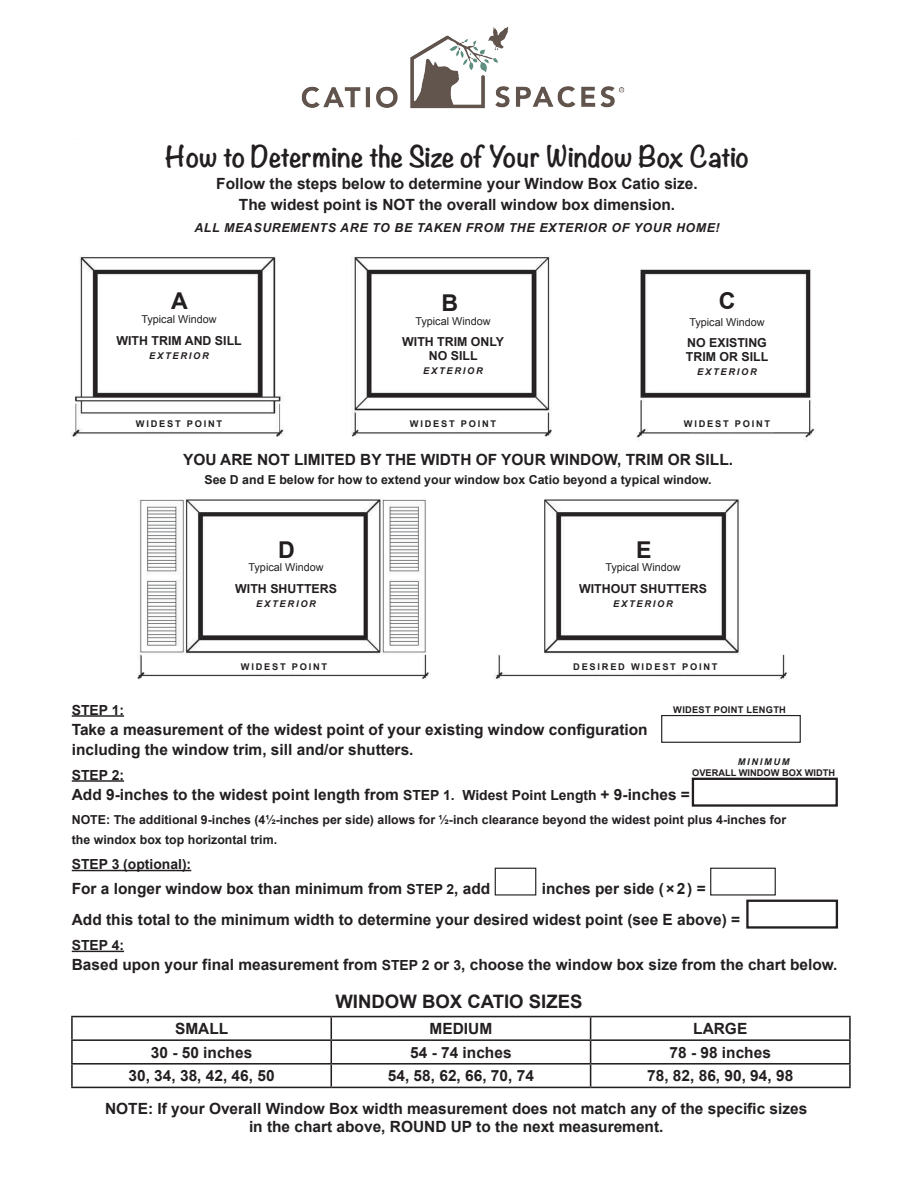
<style>
.page{position:relative;width:918px;height:1188px;background:#fff}
.page>*{position:absolute;margin:0;border:0;box-sizing:border-box;transform-origin:0 0}
.t1{font:700 26.25px "Noteworthy";color:#231f20}
.t2{font:700 23.25px "Arial";color:#231f20}
.t3{font:700 18.6px "Arial";color:#231f20}
.t4{font:700 15.45px/21.6px "Arial";color:#231f20;text-align:center}
.t5{font:700 13.95px "Arial";color:#231f20}
.t6{font:700 12.3px/14px "Arial";color:#231f20}
.t7{font:italic 700 12.3px "Arial";letter-spacing:.05em;color:#231f20}
.t8{font:10.8px "Arial";color:#231f20}
.t9{font:700 9.3px "Arial";letter-spacing:.19em;color:#231f20}
.t10{font:italic 700 9.3px "Arial";letter-spacing:.19em;color:#231f20}
.t11{font:700 9.3px/10.8px "Arial";color:#231f20;text-align:center}
.t12{font:700 9.3px "Arial";letter-spacing:.03em;color:#231f20}
.s1{font-size:13.95px}
.s2{font-style:italic}
</style>
<div class="page">
<svg style="left:71px;top:715px;width:780px;height:374px"></svg>
<hr style="left:48px;top:138px;width:816px;height:3px;background:#f58b30">
<img style="left:71px;top:256px;width:744px;height:182px">
<hr style="left:71px;top:1016px;width:260px;height:1px;background:#231f20">
<hr style="left:71px;top:1017px;width:2px;height:22px;background:#231f20">
<hr style="left:331px;top:1016px;width:260px;height:1px;background:#231f20">
<hr style="left:330px;top:1017px;width:2px;height:22px;background:#231f20">
<hr style="left:591px;top:1016px;width:260px;height:1px;background:#231f20">
<hr style="left:849px;top:1017px;width:2px;height:22px;background:#231f20">
<hr style="left:71px;top:1039px;width:260px;height:2px;background:#231f20">
<hr style="left:71px;top:1041px;width:2px;height:22px;background:#231f20">
<hr style="left:331px;top:1039px;width:260px;height:2px;background:#231f20">
<hr style="left:330px;top:1041px;width:2px;height:22px;background:#231f20">
<hr style="left:591px;top:1039px;width:260px;height:2px;background:#231f20">
<hr style="left:849px;top:1041px;width:2px;height:22px;background:#231f20">
<hr style="left:71px;top:1063px;width:260px;height:2px;background:#231f20">
<hr style="left:71px;top:1065px;width:2px;height:22px;background:#231f20">
<hr style="left:331px;top:1063px;width:260px;height:2px;background:#231f20">
<hr style="left:330px;top:1065px;width:2px;height:22px;background:#231f20">
<hr style="left:591px;top:1063px;width:260px;height:2px;background:#231f20">
<svg style="left:590px;top:1017px;width:1px;height:70px"></svg>
<hr style="left:849px;top:1065px;width:2px;height:22px;background:#231f20">
<hr style="left:71px;top:1087px;width:260px;height:1px;background:#231f20">
<hr style="left:331px;top:1087px;width:260px;height:1px;background:#231f20">
<hr style="left:591px;top:1087px;width:260px;height:1px;background:#231f20">
<hr style="left:72px;top:715px;width:52px;height:2px;background:#231f20">
<hr style="left:72px;top:780px;width:52px;height:2px;background:#231f20">
<hr style="left:72px;top:870px;width:119px;height:1px;background:#231f20">
<hr style="left:72px;top:951px;width:52px;height:1px;background:#231f20">
<div style="left:661px;top:715px;width:140px;height:28px;border:1px solid #231f20"></div>
<div style="left:692px;top:778px;width:146px;height:29px;border:2px solid #231f20"></div>
<div style="left:495px;top:868px;width:41px;height:28px;border:1px solid #231f20"></div>
<div style="left:710px;top:868px;width:66px;height:28px;border:1px solid #231f20"></div>
<div style="left:746px;top:900px;width:92px;height:29px;border:2px solid #231f20"></div>
<img style="left:137px;top:499px;width:650px;height:181px">
<img style="left:301px;top:26px;width:324px;height:83px">
<p class="t1" style="left:165px;top:133px;width:586px">How to Determine the Size of Your Window Box Catio</p>
<p class="t4" style="left:216px;top:173px;width:483px">Follow the steps below to determine your Window Box Catio size.<br>The widest point is NOT the overall window box dimension.</p>
<p class="t7" style="left:194px;top:220px;width:527px">ALL MEASUREMENTS ARE TO BE TAKEN FROM THE EXTERIOR OF YOUR HOME!</p>
<p class="t2" style="left:171px;top:285px;width:18px">A</p>
<p class="t2" style="left:442px;top:287px;width:18px">B</p>
<p class="t2" style="left:719px;top:285px;width:18px">C</p>
<p class="t8" style="left:141px;top:312px;width:77px">Typical Window</p>
<p class="t6" style="left:117px;top:334px;width:127px">WITH TRIM AND SILL</p>
<p class="t10" style="left:149px;top:349px;width:61px">EXTERIOR</p>
<p class="t8" style="left:415px;top:314px;width:77px">Typical Window</p>
<p class="t6" style="left:402px;top:335px;width:103px;text-align:center">WITH TRIM ONLY<br>NO SILL</p>
<p class="t10" style="left:423px;top:365px;width:61px">EXTERIOR</p>
<p class="t8" style="left:689px;top:315px;width:77px">Typical Window</p>
<p class="t6" style="left:686px;top:337px;width:84px">NO EXISTING<br>TRIM OR SILL</p>
<p class="t10" style="left:697px;top:366px;width:61px">EXTERIOR</p>
<p class="t9" style="left:136px;top:418px;width:88px">WIDEST POINT</p>
<p class="t9" style="left:410px;top:418px;width:88px">WIDEST POINT</p>
<p class="t9" style="left:684px;top:418px;width:88px">WIDEST POINT</p>
<p class="t4" style="left:183px;top:450px;width:552px">YOU ARE NOT LIMITED BY THE WIDTH OF YOUR WINDOW, TRIM OR SILL.</p>
<p class="t6" style="left:204px;top:473px;width:509px">See D and E below for how to extend your window box Catio beyond a typical window.</p>
<p class="t2" style="left:278px;top:535px;width:18px">D</p>
<p class="t2" style="left:636px;top:535px;width:17px">E</p>
<p class="t8" style="left:249px;top:561px;width:77px">Typical Window</p>
<p class="t6" style="left:235px;top:582px;width:103px">WITH SHUTTERS</p>
<p class="t10" style="left:256px;top:597px;width:61px">EXTERIOR</p>
<p class="t8" style="left:605px;top:561px;width:77px">Typical Window</p>
<p class="t6" style="left:579px;top:582px;width:129px">WITHOUT SHUTTERS</p>
<p class="t10" style="left:613px;top:597px;width:61px">EXTERIOR</p>
<p class="t9" style="left:241px;top:661px;width:88px">WIDEST POINT</p>
<p class="t9" style="left:573px;top:661px;width:146px">DESIRED WIDEST POINT</p>
<p class="t5" style="left:72px;top:700px;width:54px">STEP 1:</p>
<p class="t4" style="left:72px;top:720px;width:577px;line-height:20.1px;text-align:left">Take a measurement of the widest point of your existing window configuration including the window trim, sill and/or shutters.</p>
<p class="t5" style="left:72px;top:765px;width:54px">STEP 2:</p>
<p class="t4" style="left:72px;top:784px;width:620px">Add 9-inches to the widest point length from <span class="s1">STEP 1. Widest Point Length</span> + 9-inches =</p>
<p class="t6" style="left:72px;top:810px;width:716px;line-height:20.1px">NOTE: The additional 9-inches (4½-inches per side) allows for ½-inch clearance beyond the widest point plus 4-inches for the windox box top horizontal trim.</p>
<p class="t5" style="left:72px;top:855px;width:121px">STEP 3 (optional):</p>
<p class="t4" style="left:72px;top:878px;width:420px">For a longer window box than minimum from <span class="s1">STEP 2</span>, add</p>
<p class="t12" style="left:673px;top:703px;width:114px">WIDEST POINT LENGTH</p>
<p class="t11" style="left:692px;top:756px;width:145px"><span class="s2">MINIMUM<br></span>OVERALL WINDOW BOX WIDTH</p>
<p class="t4" style="left:72px;top:873px;width:670px;line-height:31.2px;text-align:left;text-indent:470px">inches per side (×2) =<br>Add this total to the minimum width to determine your desired widest point (see E above) =</p>
<p class="t5" style="left:72px;top:936px;width:54px">STEP 4:</p>
<p class="t4" style="left:72px;top:954px;width:767px">Based upon your final measurement from <span class="s1">STEP 2</span> or <span class="s1">3</span>, choose the window box size from the chart below.</p>
<p class="t3" style="left:335px;top:989px;width:248px">WINDOW BOX CATIO SIZES</p>
<p class="t4" style="left:175px;top:1018px;width:55px">SMALL</p>
<p class="t4" style="left:430px;top:1018px;width:64px">MEDIUM</p>
<p class="t4" style="left:693px;top:1018px;width:56px">LARGE</p>
<p class="t4" style="left:151px;top:1042px;width:103px">30 - 50 inches</p>
<p class="t4" style="left:410px;top:1042px;width:103px">54 - 74 inches</p>
<p class="t4" style="left:670px;top:1042px;width:103px">78 - 98 inches</p>
<p class="t4" style="left:129px;top:1065px;width:148px">30, 34, 38, 42, 46, 50</p>
<p class="t4" style="left:388px;top:1065px;width:148px">54, 58, 62, 66, 70, 74</p>
<p class="t4" style="left:647px;top:1065px;width:148px">78, 82, 86, 90, 94, 98</p>
<p class="t4" style="left:105px;top:1100px;width:704px;line-height:18.6px">NOTE: If your Overall Window Box width measurement does not match any of the specific sizes in the chart above, ROUND UP to the next measurement.</p>
</div>
